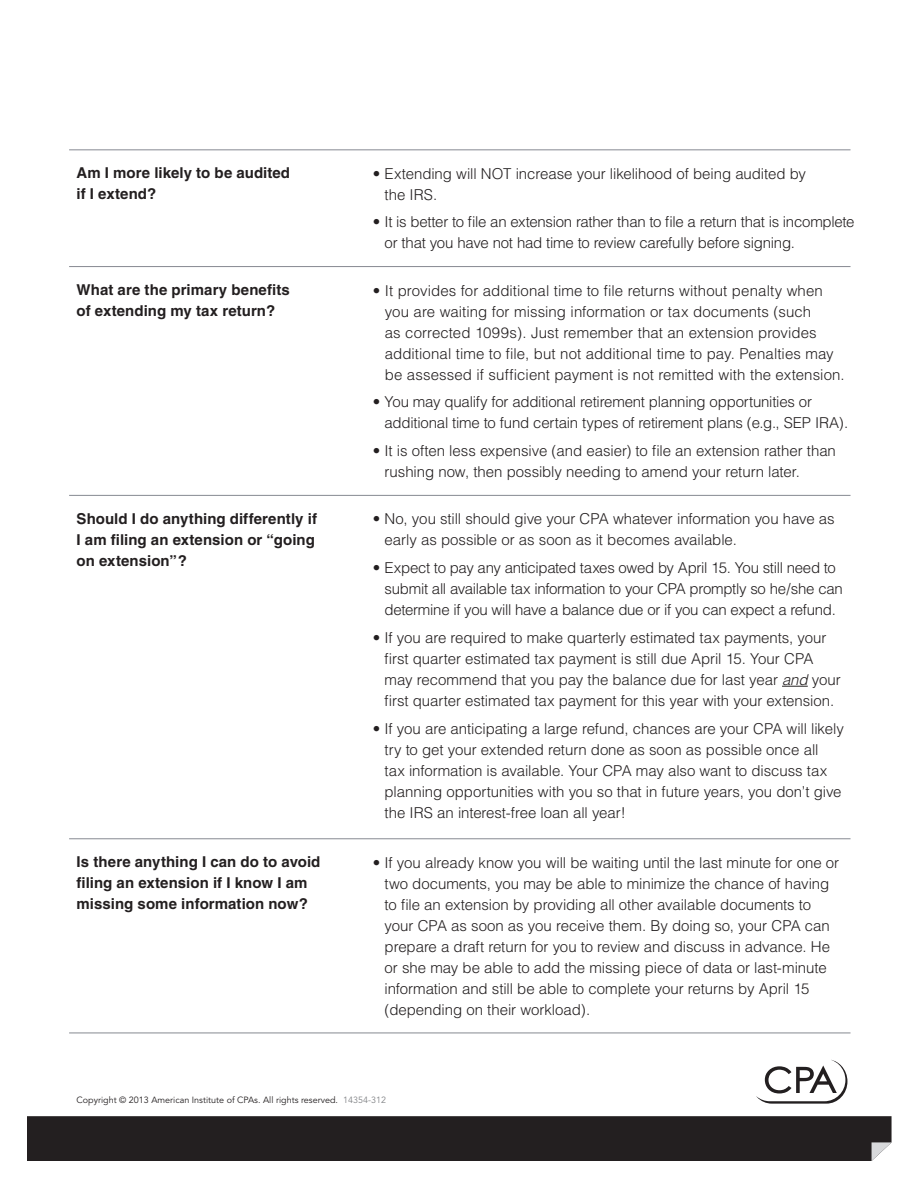
<style>
.page{position:relative;width:918px;height:1188px;background:#fff}
.page>*{position:absolute;margin:0;border:0;box-sizing:border-box;transform-origin:0 0}
.t1{font:300 15px/21px "Helvetica";letter-spacing:-.005em;color:#231f20}
.t2{font:700 15px/21px "Helvetica";color:#231f20}
.t3{font:9px "Avenir LT Com";color:#231f20}
.s1{font-style:italic}
.s2{color:#808285}
</style>
<div class="page">
<svg style="left:782px;top:686px;width:26px;height:1px"></svg>
<div style="left:27px;top:1116px;width:865px;height:45px;background:#231f20"></div>
<hr style="left:69px;top:266px;width:782px;height:1px;background:#868991">
<hr style="left:69px;top:149px;width:782px;height:1px;background:#868991">
<hr style="left:69px;top:1033px;width:782px;height:1px;background:#868991">
<hr style="left:69px;top:838px;width:782px;height:1px;background:#868991">
<hr style="left:69px;top:495px;width:782px;height:1px;background:#868991">
<svg style="left:756px;top:1060px;width:91px;height:44px"></svg>
<p class="t2" style="left:77px;top:164px;width:215px">Am I more likely to be audited if I extend?</p>
<p class="t1" style="left:385px;top:164px;width:423px;text-indent:-12px">• Extending will NOT increase your likelihood of being audited by the IRS.</p>
<p class="t1" style="left:385px;top:213px;width:471px;text-indent:-12px">• It is better to file an extension rather than to file a return that is incomplete or that you have not had time to review carefully before signing.</p>
<p class="t2" style="left:77px;top:281px;width:215px">What are the primary benefits of extending my tax return?</p>
<p class="t1" style="left:385px;top:281px;width:461px;text-indent:-12px">• It provides for additional time to file returns without penalty when you are waiting for missing information or tax documents (such<br>as corrected 1099s). Just remember that an extension provides additional time to file, but not additional time to pay. Penalties may be assessed if sufficient payment is not remitted with the extension.</p>
<p class="t1" style="left:385px;top:393px;width:465px;text-indent:-12px">• You may qualify for additional retirement planning opportunities or additional time to fund certain types of retirement plans (e.g., SEP IRA).</p>
<p class="t1" style="left:385px;top:442px;width:453px;text-indent:-12px">• It is often less expensive (and easier) to file an extension rather than rushing now, then possibly needing to amend your return later.</p>
<p class="t2" style="left:77px;top:510px;width:242px">Should I do anything differently if<br>I am filing an extension or “going on extension”?</p>
<p class="t1" style="left:385px;top:510px;width:452px;text-indent:-12px">• No, you still should give your CPA whatever information you have as early as possible or as soon as it becomes available.</p>
<p class="t1" style="left:385px;top:559px;width:460px;text-indent:-12px">• Expect to pay any anticipated taxes owed by April 15. You still need to submit all available tax information to your CPA promptly so he/she can determine if you will have a balance due or if you can expect a refund.</p>
<p class="t1" style="left:385px;top:628px;width:458px;text-indent:-12px">• If you are required to make quarterly estimated tax payments, your first quarter estimated tax payment is still due April 15. Your CPA may recommend that you pay the balance due for last year <span class="s1">and</span> your first quarter estimated tax payment for this year with your extension.</p>
<p class="t1" style="left:385px;top:719px;width:461px;text-indent:-12px">• If you are anticipating a large refund, chances are your CPA will likely try to get your extended return done as soon as possible once all<br>tax information is available. Your CPA may also want to discuss tax planning opportunities with you so that in future years, you don’t give the IRS an interest-free loan all year!</p>
<p class="t2" style="left:77px;top:853px;width:245px">Is there anything I can do to avoid filing an extension if I know I am missing some information now?</p>
<p class="t1" style="left:385px;top:853px;width:456px;text-indent:-12px">• If you already know you will be waiting until the last minute for one or two documents, you may be able to minimize the chance of having to file an extension by providing all other available documents to your CPA as soon as you receive them. By doing so, your CPA can prepare a draft return for you to review and discuss in advance. He or she may be able to add the missing piece of data or last-minute information and still be able to complete your returns by April 15 (depending on their workload).</p>
<p class="t3" style="left:77px;top:1097px;width:311px">Copyright © 2013 American Institute of CPAs. All rights reserved. <span class="s2">14354-312</span></p>
</div>
